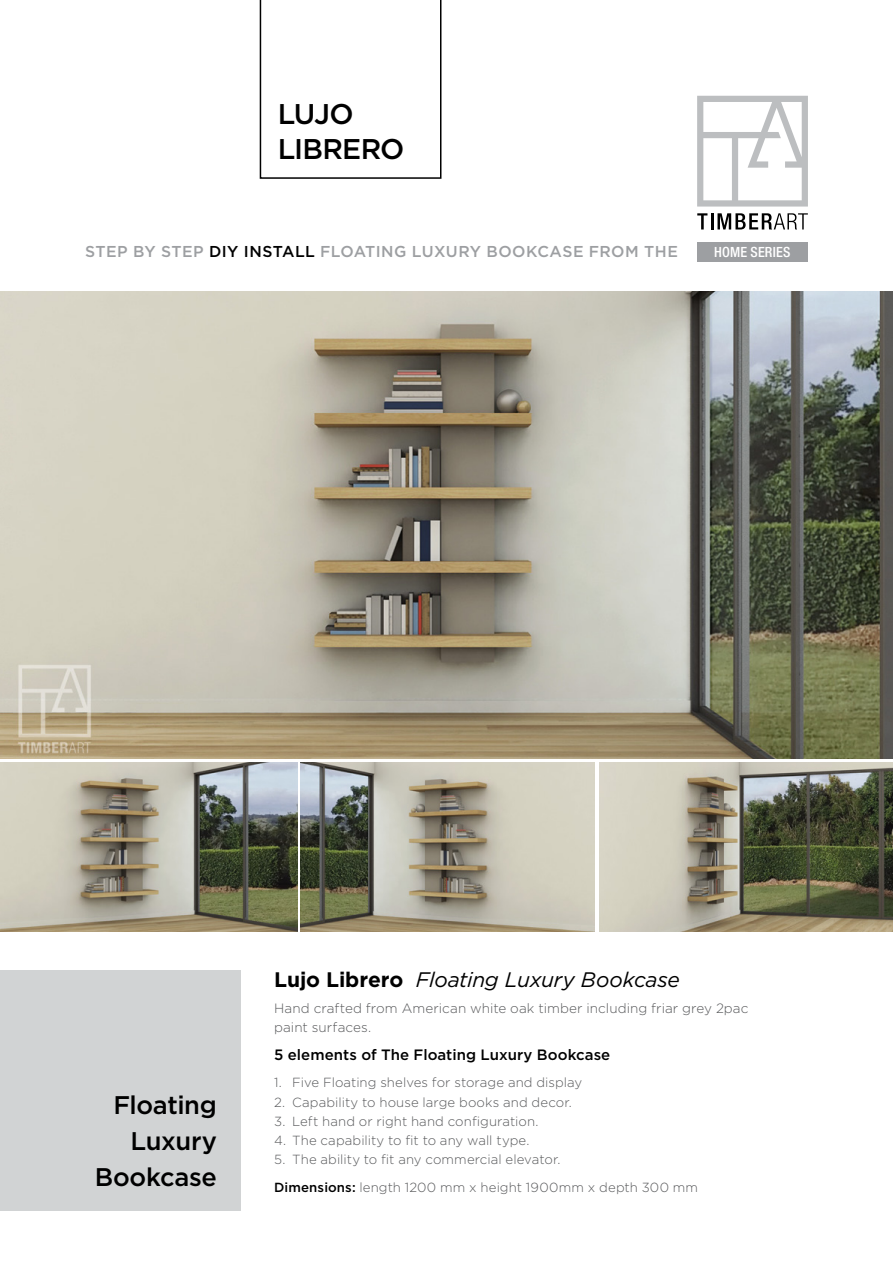
<style>
.page{position:relative;width:893px;height:1263px;background:#fff}
.page>*{position:absolute;margin:0;border:0;box-sizing:border-box;transform-origin:0 0}
.t1{font:500 28.5px/34.5px "Gotham";letter-spacing:-.025em;color:#000}
.t2{font:500 25.5px/36px "Gotham";letter-spacing:-.015em;color:#000;text-align:right}
.t3{font:italic 21px "Gotham";letter-spacing:-.015em;color:#000}
.t4{font:500 15.75px "Gotham";letter-spacing:.025em;color:#9d9fa2}
.t5{font:500 15px "Gotham";letter-spacing:.005em;color:#000}
.t6{font:500 condensed 14.1px "Helvetica Neue LT";letter-spacing:.01em;color:#fff}
.t7{font:300 13.5px/19.2px "Gotham";letter-spacing:.005em;color:#58595b}
.t8{font:300 13.2px/27.8px "Gotham";letter-spacing:.005em;color:#58595b}
.s1{color:#000}
.s2{font-weight:700;font-style:normal}
.s3{font-weight:500;color:#000}
</style>
<div class="page">
<img style="left:13px;top:291px;width:880px;height:468px">
<img style="left:0;top:291px;width:13px;height:468px">
<img style="left:0;top:763px;width:297px;height:168px">
<img style="left:301px;top:763px;width:293px;height:168px">
<img style="left:599px;top:763px;width:294px;height:168px">
<svg style="left:697px;top:96px;width:111px;height:111px"></svg>
<svg style="left:697px;top:213px;width:111px;height:16px"></svg>
<div style="left:697px;top:242px;width:111px;height:19px;background:#9d9fa2"></div>
<svg style="left:260px;top:0;width:181px;height:179px"></svg>
<div style="left:0;top:970px;width:240px;height:241px;background:#d1d3d4"></div>
<h1 class="t1" style="left:278px;top:97px;width:128px">LUJO<br>LIBRERO</h1>
<p class="t4" style="left:85px;top:242px;width:594px">STEP BY STEP <span class="s1">DIY INSTALL</span> FLOATING LUXURY BOOKCASE FROM THE</p>
<p class="t6" style="left:714px;top:243px;width:78px">HOME SERIES</p>
<h2 class="t2" style="left:95px;top:1086px;width:124px">Floating<br>Luxury<br>Bookcase</h2>
<h3 class="t3" style="left:274px;top:966px;width:407px"><span class="s2">Lujo Librero</span> Floating Luxury Bookcase</h3>
<p class="t7" style="left:274px;top:998px;width:476px">Hand crafted from American white oak timber including friar grey 2pac paint surfaces.</p>
<p class="t5" style="left:274px;top:1044px;width:338px">5 elements of The Floating Luxury Bookcase</p>
<p class="t8" style="left:274px;top:1068px;width:310px">1. Five Floating shelves for storage and display</p>
<p class="t8" style="left:274px;top:1088px;width:299px">2. Capability to house large books and decor.</p>
<p class="t8" style="left:274px;top:1107px;width:266px">3. Left hand or right hand configuration.</p>
<p class="t8" style="left:274px;top:1126px;width:257px">4. The capability to fit to any wall type.</p>
<p class="t8" style="left:274px;top:1145px;width:425px">5. The ability to fit any commercial elevator.<br><span class="s3">Dimensions:</span> length 1200 mm x height 1900mm x depth 300 mm</p>
</div>
